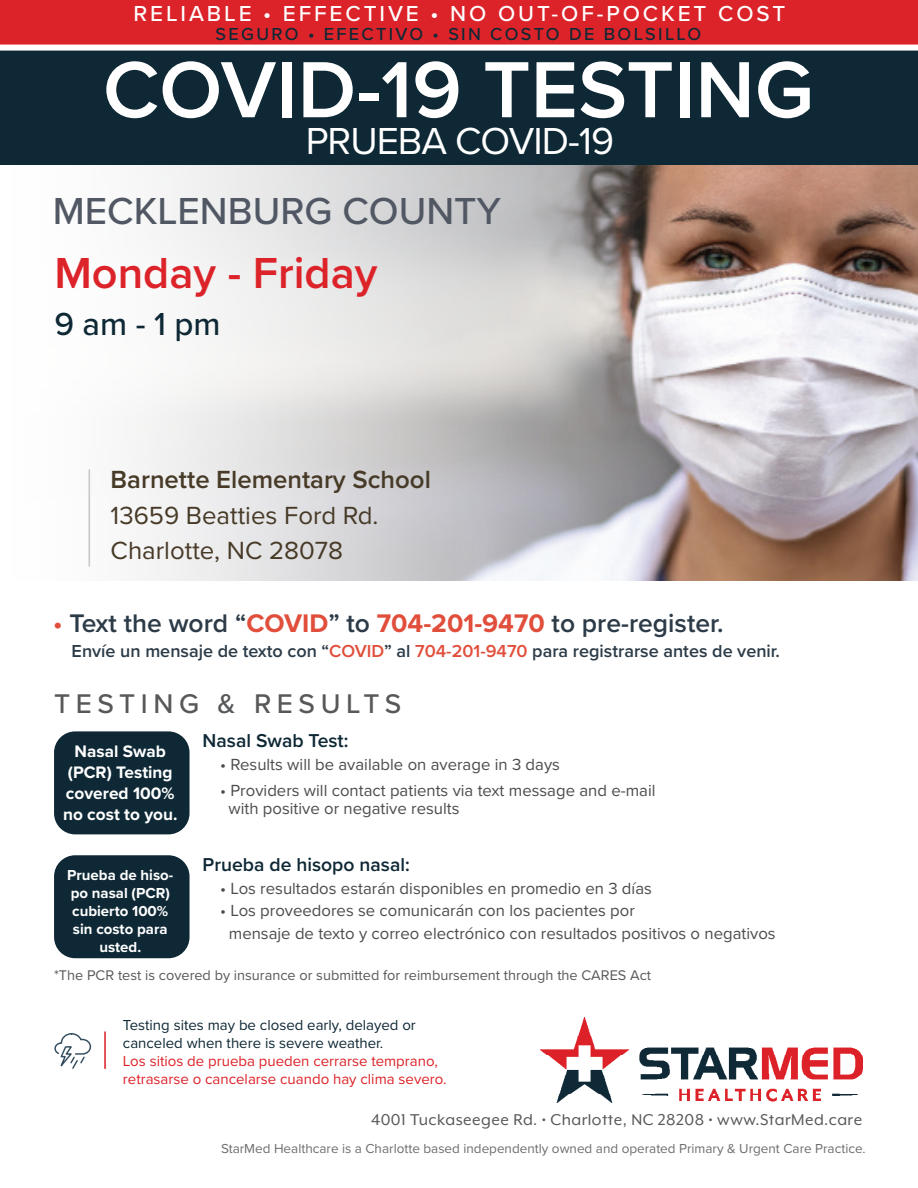
<style>
.page{position:relative;width:918px;height:1188px;background:#fff}
.page>*{position:absolute;margin:0;border:0;box-sizing:border-box;transform-origin:0 0}
.t1{font:600 82.5px "Proxima Nova";color:#fff}
.t2{font:600 45px "Proxima Nova";color:#dc2329}
.t3{font:500 39px "Proxima Nova";color:#515864}
.t4{font:39px "Proxima Nova";letter-spacing:-.025em;color:#fff}
.t5{font:500 33px "Proxima Nova";color:#0e2835}
.t6{font:500 28.05px "Proxima Nova";letter-spacing:.2em;color:#57585a}
.t7{font:600 26.4px "Proxima Nova";color:#2c3b47}
.t8{font:25.8px "Proxima Nova";color:#473a27}
.t9{font:600 25.8px "Proxima Nova";color:#473a27}
.t10{font:500 22.5px "Proxima Nova";letter-spacing:.13em;color:#fff}
.t11{font:600 19.35px "Proxima Nova";color:#0e2835}
.t12{font:600 18px "Proxima Nova";color:#2c3b47}
.t13{font:18px "Mr Eaves XL Mod OT";letter-spacing:.025em;color:#57585a}
.t14{font:500 18px "Proxima Nova";letter-spacing:.13em;color:#0e2835}
.t15{font:700 17.25px/20.7px "Proxima Nova";color:#fff;text-align:center}
.t16{font:16.65px/18px "Proxima Nova";color:#4b4c4d}
.t17{font:15px/18px "Proxima Nova";color:#dc2329}
.t18{font:15px/18px "Proxima Nova";color:#0e2835}
.t19{font:700 15px/18px "Proxima Nova";color:#fff;text-align:center}
.t20{font:14.55px "Proxima Nova";color:#57585a}
.t21{font:13.5px "Proxima Nova";color:#6c6d70}
.s1{color:#e14e3b}
.s2{font-weight:700;color:#e14e3b}
</style>
<div class="page">
<img style="left:88px;top:165px;width:830px;height:415px">
<div style="left:0;top:36px;width:918px;height:129px;background:#0e2835"></div>
<div style="left:0;top:0;width:918px;height:48px;background:#dc2329"></div>
<img style="left:540px;top:1018px;width:322px;height:84px">
<div style="left:54px;top:731px;width:136px;height:103px;background:#0e2835;border-radius:21px"></div>
<hr style="left:104px;top:1032px;width:2px;height:37px;background:#dc2329">
<svg style="left:54px;top:1033px;width:38px;height:36px"></svg>
<div style="left:0;top:45px;width:918px;height:6px;background:#fff"></div>
<div style="left:54px;top:855px;width:136px;height:103px;background:#0e2835;border-radius:21px"></div>
<hr style="left:89px;top:469px;width:1px;height:97px;background:#c7c8ca">
<h3 class="t10" style="left:133px;top:-4px;width:654px">RELIABLE • EFFECTIVE • NO OUT-OF-POCKET COST</h3>
<p class="t14" style="left:216px;top:20px;width:487px">SEGURO • EFECTIVO • SIN COSTO DE BOLSILLO</p>
<h1 class="t1" style="left:103px;top:28px;width:712px">COVID-19 TESTING</h1>
<h3 class="t4" style="left:306px;top:112px;width:310px">PRUEBA COVID-19</h3>
<p class="t3" style="left:53px;top:182px;width:450px">MECKLENBURG COUNTY</p>
<p class="t2" style="left:54px;top:240px;width:325px">Monday - Friday</p>
<p class="t5" style="left:54px;top:299px;width:168px">9 am - 1 pm</p>
<p class="t9" style="left:111px;top:460px;width:322px">Barnette Elementary School</p>
<p class="t8" style="left:111px;top:496px;width:269px">13659 Beatties Ford Rd.</p>
<p class="t8" style="left:111px;top:531px;width:234px">Charlotte, NC 28078</p>
<h3 class="t7" style="left:53px;top:603px;width:672px"><span class="s1">•</span> Text the word “<span class="s2">COVID</span>” to <span class="s2">704-201-9470</span> to pre-register.</h3>
<p class="t12" style="left:72px;top:638px;width:710px">Envíe un mensaje de texto con “<span class="s1">COVID</span>” al <span class="s1">704-201-9470</span> para registrarse antes de venir.</p>
<h3 class="t6" style="left:54px;top:683px;width:349px">TESTING &amp; RESULTS</h3>
<p class="t15" style="left:63px;top:741px;width:116px">Nasal Swab (PCR) Testing covered 100% no cost to you.</p>
<p class="t11" style="left:203px;top:726px;width:147px">Nasal Swab Test:</p>
<p class="t16" style="left:220px;top:754px;width:341px">• Results will be available on average in 3 days</p>
<p class="t16" style="left:229px;top:781px;width:429px;text-indent:-8px">• Providers will contact patients via text message and e-mail with positive or negative results</p>
<p class="t19" style="left:67px;top:865px;width:108px">Prueba de hiso&shy;po nasal (PCR) cubierto 100% sin costo para usted.</p>
<p class="t11" style="left:203px;top:850px;width:209px">Prueba de hisopo nasal:</p>
<p class="t16" style="left:220px;top:878px;width:433px">• Los resultados estarán disponibles en promedio en 3 días</p>
<p class="t16" style="left:229px;top:899px;width:548px;line-height:22.8px;text-indent:-9px">• Los proveedores se comunicarán con los pacientes por<br>mensaje de texto y correo electrónico con resultados positivos o negativos</p>
<p class="t20" style="left:54px;top:964px;width:599px">*The PCR test is covered by insurance or submitted for reimbursement through the CARES Act</p>
<p class="t18" style="left:123px;top:1015px;width:294px">Testing sites may be closed early, delayed or canceled when there is severe weather.</p>
<p class="t17" style="left:123px;top:1051px;width:325px">Los sitios de prueba pueden cerrarse temprano, retrasarse o cancelarse cuando hay clima severo.</p>
<p class="t13" style="left:371px;top:1110px;width:493px">4001 Tuckaseegee Rd. • Charlotte, NC 28208 • www.StarMed.care</p>
<p class="t21" style="left:221px;top:1139px;width:646px">StarMed Healthcare is a Charlotte based independently owned and operated Primary &amp; Urgent Care Practice.</p>
</div>
